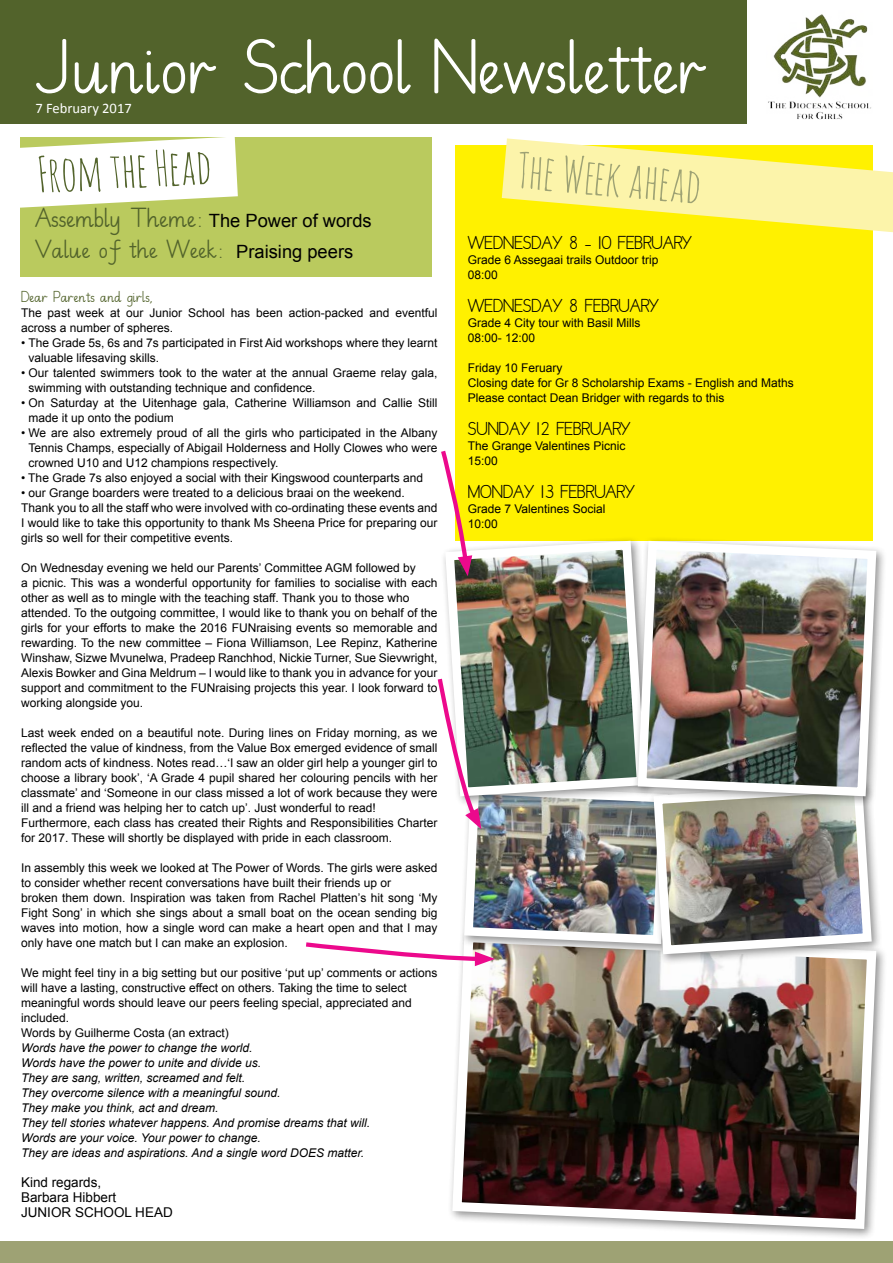
<style>
.page{position:relative;width:893px;height:1263px;background:#fff}
.page>*{position:absolute;margin:0;border:0;box-sizing:border-box;transform-origin:0 0}
.t1{font:81.45px "NT Pre Cursivef";color:#fff}
.t2{font:48.45px "Amatic SC";color:#9ea274}
.t3{font:48.45px "Amatic SC";color:#52632b}
.t4{font:27.45px "NT Pre Cursivef";color:#52632b}
.t5{font:19.5px "NT Pre Cursivef";color:#000}
.t6{font:18.3px "Arial";color:#000}
.t7{font:16.5px "NT Pre Cursivef";color:#52632b}
.t8{font:14.55px "Calibri";color:#fff}
.t9{font:13.5px/15px "Arial";color:#000}
.t10{font:12px/15px "Arial";color:#000}
.t11{font:italic 12px/15px "Arial";color:#000}
.s1{font-family:"NT Pre Cursivef";font-size:28.8px;color:#52632b}
.s2{font-family:"Arial";font-size:18.3px;color:#000}
</style>
<div class="page">
<div style="left:455px;top:145px;width:418px;height:396px;background:#fff100"></div>
<div style="left:0;top:0;width:746px;height:123px;background:#52632b"></div>
<svg style="left:502px;top:138px;width:391px;height:94px"></svg>
<div style="left:20px;top:137px;width:412px;height:140px;background:#baca5e"></div>
<div style="left:0;top:1242px;width:893px;height:21px;background:#9ea274"></div>
<svg style="left:20px;top:137px;width:218px;height:71px"></svg>
<img style="left:768px;top:14px;width:103px;height:106px">
<div style="left:447px;top:928px;width:441px;height:312px;background:#000;opacity:.45"></div>
<img style="left:447px;top:965px;width:434px;height:269px">
<img style="left:444px;top:539px;width:189px;height:136px">
<div style="left:648px;top:778px;width:234px;height:187px;background:#000;opacity:.45"></div>
<div style="left:633px;top:536px;width:255px;height:271px;background:#000;opacity:.45"></div>
<img style="left:633px;top:536px;width:248px;height:265px">
<svg style="left:441px;top:450px;width:31px;height:126px"></svg>
<img style="left:306px;top:675px;width:570px;height:291px">
<h1 class="t1" style="left:35px;top:36px;width:673px">Junior School Newsletter</h1>
<p class="t8" style="left:35px;top:99px;width:98px">7 February 2017</p>
<h2 class="t2" style="left:519px;top:138px;width:187px;rotate:5deg">The Wee k ahead</h2>
<h2 class="t3" style="left:36px;top:143px;width:176px;rotate:-3deg">From the Head</h2>
<h3 class="t6" style="left:35px;top:209px;width:338px"><span class="s1">Assembly Theme:</span> The Power of words</h3>
<h3 class="t4" style="left:35px;top:239px;width:320px">Value of the Week: <span class="s2">Praising peers</span></h3>
<h3 class="t5" style="left:468px;top:236px;width:226px">Wednesday 8 - 10 February</h3>
<p class="t10" style="left:468px;top:253px;width:192px">Grade 6 Assegaai trails Outdoor trip<br>08:00</p>
<h3 class="t5" style="left:468px;top:299px;width:193px">Wednesday 8 February</h3>
<p class="t10" style="left:468px;top:316px;width:174px">Grade 4 City tour with Basil Mills<br>08:00- 12:00</p>
<p class="t10" style="left:468px;top:361px;width:328px">Friday 10 Feruary<br>Closing date for Gr 8 Scholarship Exams - English and Maths<br>Please contact Dean Bridger with regards to this</p>
<h3 class="t5" style="left:468px;top:422px;width:164px">Sunday 12 February</h3>
<p class="t10" style="left:468px;top:439px;width:159px">The Grange Valentines Picnic<br>15:00</p>
<h3 class="t5" style="left:468px;top:485px;width:168px">Monday 13 February</h3>
<p class="t10" style="left:468px;top:502px;width:139px">Grade 7 Valentines Social<br>10:00</p>
<h3 class="t7" style="left:21px;top:290px;width:134px">Dear Parents and girls,</h3>
<p class="t10" style="left:21px;top:305px;width:418px">The past week at our Junior School has been action-packed and eventful across a number of spheres.</p>
<p class="t10" style="left:28px;top:335px;width:411px;text-indent:-7px">• The Grade 5s, 6s and 7s participated in First Aid workshops where they learnt valuable lifesaving skills.</p>
<p class="t10" style="left:29px;top:365px;width:410px;text-indent:-8px">• Our talented swimmers took to the water at the annual Graeme relay gala, swimming with outstanding technique and confidence.</p>
<p class="t10" style="left:29px;top:395px;width:410px;text-indent:-8px">• On Saturday at the Uitenhage gala, Catherine Williamson and Callie Still made it up onto the podium</p>
<p class="t10" style="left:29px;top:425px;width:410px;text-align:justify;text-indent:-8px">• We are also extremely proud of all the girls who participated in the Albany Tennis Champs, especially of Abigail Holderness and Holly Clowes who were crowned U10 and U12 champions respectively.</p>
<p class="t10" style="left:21px;top:470px;width:404px">• The Grade 7s also enjoyed a social with their Kingswood counterparts and</p>
<p class="t10" style="left:21px;top:485px;width:418px">• our Grange boarders were treated to a delicious braai on the weekend.<br>Thank you to all the staff who were involved with co-ordinating these events and I would like to take this opportunity to thank Ms Sheena Price for preparing our girls so well for their competitive events.</p>
<p class="t10" style="left:21px;top:560px;width:418px">On Wednesday evening we held our Parents’ Committee AGM followed by<br>a picnic. This was a wonderful opportunity for families to socialise with each other as well as to mingle with the teaching staff. Thank you to those who attended. To the outgoing committee, I would like to thank you on behalf of the girls for your efforts to make the 2016 FUNraising events so memorable and rewarding. To the new committee – Fiona Williamson, Lee Repinz, Katherine Winshaw, Sizwe Mvunelwa, Pradeep Ranchhod, Nickie Turner, Sue Sievwright, Alexis Bowker and Gina Meldrum – I would like to thank you in advance for your support and commitment to the FUNraising projects this year. I look forward to working alongside you.</p>
<p class="t10" style="left:21px;top:725px;width:418px">Last week ended on a beautiful note. During lines on Friday morning, as we reflected the value of kindness, from the Value Box emerged evidence of small random acts of kindness. Notes read…‘I saw an older girl help a younger girl to choose a library book’, ‘A Grade 4 pupil shared her colouring pencils with her classmate’ and ‘Someone in our class missed a lot of work because they were ill and a friend was helping her to catch up’. Just wonderful to read!<br>Furthermore, each class has created their Rights and Responsibilities Charter for 2017. These will shortly be displayed with pride in each classroom.</p>
<p class="t10" style="left:21px;top:860px;width:418px">In assembly this week we looked at The Power of Words. The girls were asked to consider whether recent conversations have built their friends up or<br>broken them down. Inspiration was taken from Rachel Platten’s hit song ‘My Fight Song’ in which she sings about a small boat on the ocean sending big waves into motion, how a single word can make a heart open and that I may only have one match but I can make an explosion.</p>
<p class="t10" style="left:21px;top:965px;width:418px">We might feel tiny in a big setting but our positive ‘put up’ comments or actions will have a lasting, constructive effect on others. Taking the time to select meaningful words should leave our peers feeling special, appreciated and included.<br>Words by Guilherme Costa (an extract)</p>
<p class="t11" style="left:21px;top:1040px;width:351px">Words have the power to change the world.<br>Words have the power to unite and divide us.<br>They are sang, written, screamed and felt.<br>They overcome silence with a meaningful sound.<br>They make you think, act and dream.<br>They tell stories whatever happens. And promise dreams that will.<br>Words are your voice. Your power to change.<br>They are ideas and aspirations. And a single word DOES matter.</p>
<p class="t9" style="left:21px;top:1175px;width:153px">Kind regards,<br>Barbara Hibbert<br>JUNIOR SCHOOL HEAD</p>
</div>
